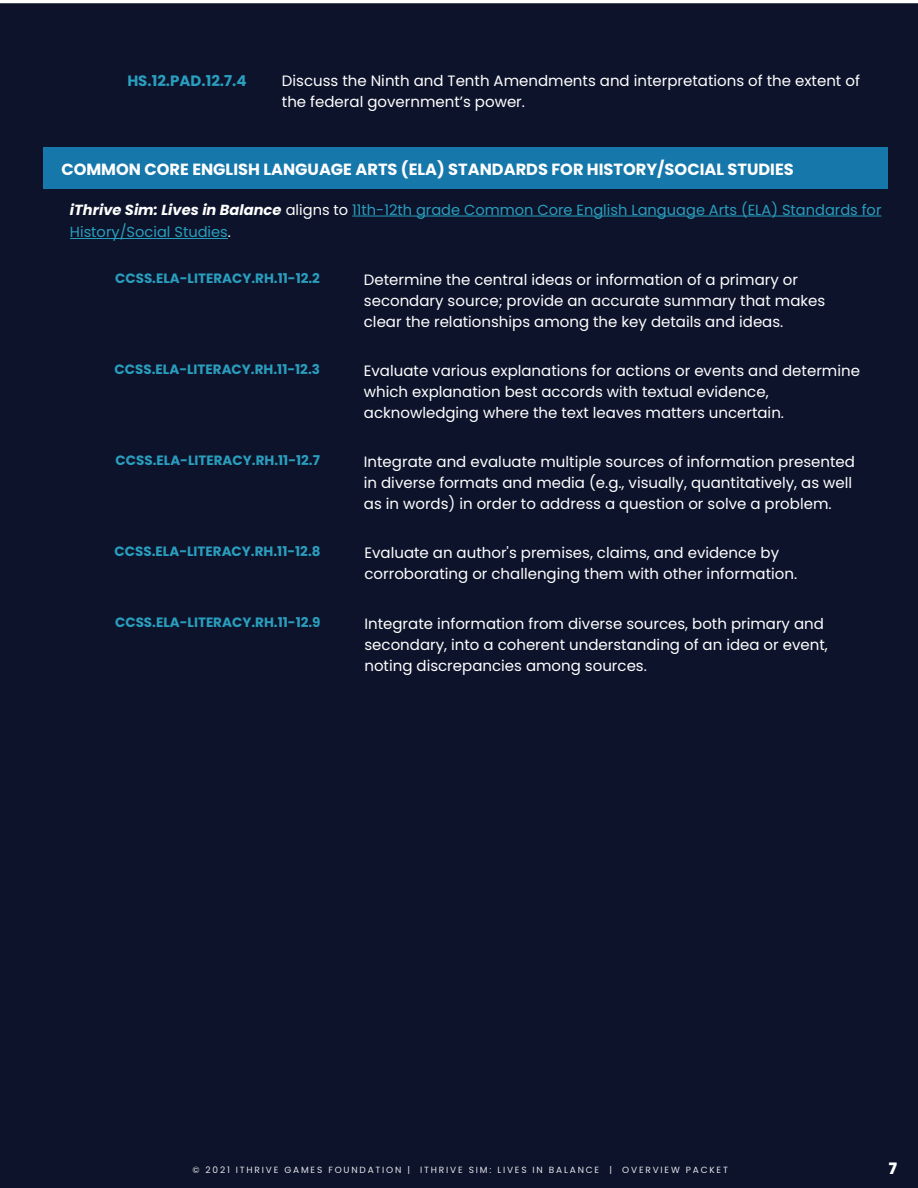
<style>
.page{position:relative;width:918px;height:1188px;background:#fff}
.page>*{position:absolute;margin:0;border:0;box-sizing:border-box;transform-origin:0 0}
.t1{font:700 16.2px "Poppins";color:#fff}
.t2{font:800 15.75px "Poppins";color:#fff}
.t3{font:15px/21px "Poppins";color:#fff}
.t4{font:700 15px "Poppins";color:#2a9ebe}
.t5{font:14.7px/22.5px "Poppins";color:#2a9ebe}
.t6{font:700 13.5px "Poppins";color:#2a9ebe}
.t7{font:9px "Poppins";letter-spacing:.2em;color:#fff}
.s1{font-weight:700;font-style:italic;color:#fff}
.s2{color:#fff}
</style>
<div class="page">
<div style="left:0;top:3px;width:918px;height:1185px;background:#0c132b"></div>
<div style="left:44px;top:148px;width:844px;height:41px;background:#1677aa"></div>
<hr style="left:352px;top:216px;width:529px;height:1px;background:#2a9ebe">
<hr style="left:70px;top:238px;width:158px;height:1px;background:#2a9ebe">
<p class="t4" style="left:127px;top:72px;width:121px">HS.12.PAD.12.7.4</p>
<p class="t3" style="left:282px;top:70px;width:580px">Discuss the Ninth and Tenth Amendments and interpretations of the extent of the federal government’s power.</p>
<p class="t1" style="left:61px;top:159px;width:734px">COMMON CORE ENGLISH LANGUAGE ARTS (ELA) STANDARDS FOR HISTORY/SOCIAL STUDIES</p>
<p class="t5" style="left:70px;top:198px;width:813px"><span class="s1">iThrive Sim: Lives in Balance</span> <span class="s2">aligns to</span> 11th-12th grade Common Core English Language Arts (ELA) Standards for<br>History/Social Studies<span class="s2">.</span></p>
<p class="t6" style="left:115px;top:270px;width:206px">CCSS.ELA-LITERACY.RH.11-12.2</p>
<p class="t3" style="left:364px;top:269px;width:463px">Determine the central ideas or information of a primary or secondary source; provide an accurate summary that makes clear the relationships among the key details and ideas.</p>
<p class="t6" style="left:115px;top:362px;width:207px">CCSS.ELA-LITERACY.RH.11-12.3</p>
<p class="t3" style="left:364px;top:361px;width:498px">Evaluate various explanations for actions or events and determine which explanation best accords with textual evidence, acknowledging where the text leaves matters uncertain.</p>
<p class="t6" style="left:116px;top:453px;width:206px">CCSS.ELA-LITERACY.RH.11-12.7</p>
<p class="t3" style="left:364px;top:452px;width:493px">Integrate and evaluate multiple sources of information presented in diverse formats and media (e.g., visually, quantitatively, as well as in words) in order to address a question or solve a problem.</p>
<p class="t6" style="left:115px;top:543px;width:207px">CCSS.ELA-LITERACY.RH.11-12.8</p>
<p class="t3" style="left:364px;top:542px;width:434px">Evaluate an author's premises, claims, and evidence by corroborating or challenging them with other information.</p>
<p class="t6" style="left:115px;top:615px;width:207px">CCSS.ELA-LITERACY.RH.11-12.9</p>
<p class="t3" style="left:364px;top:613px;width:465px">Integrate information from diverse sources, both primary and secondary, into a coherent understanding of an idea or event, noting discrepancies among sources.</p>
<p class="t7" style="left:193px;top:1165px;width:537px">© 2021 ITHRIVE GAMES FOUNDATION | ITHRIVE SIM: LIVES IN BALANCE | OVERVIEW PACKET</p>
<p class="t2" style="left:889px;top:1159px;width:10px">7</p>
</div>
